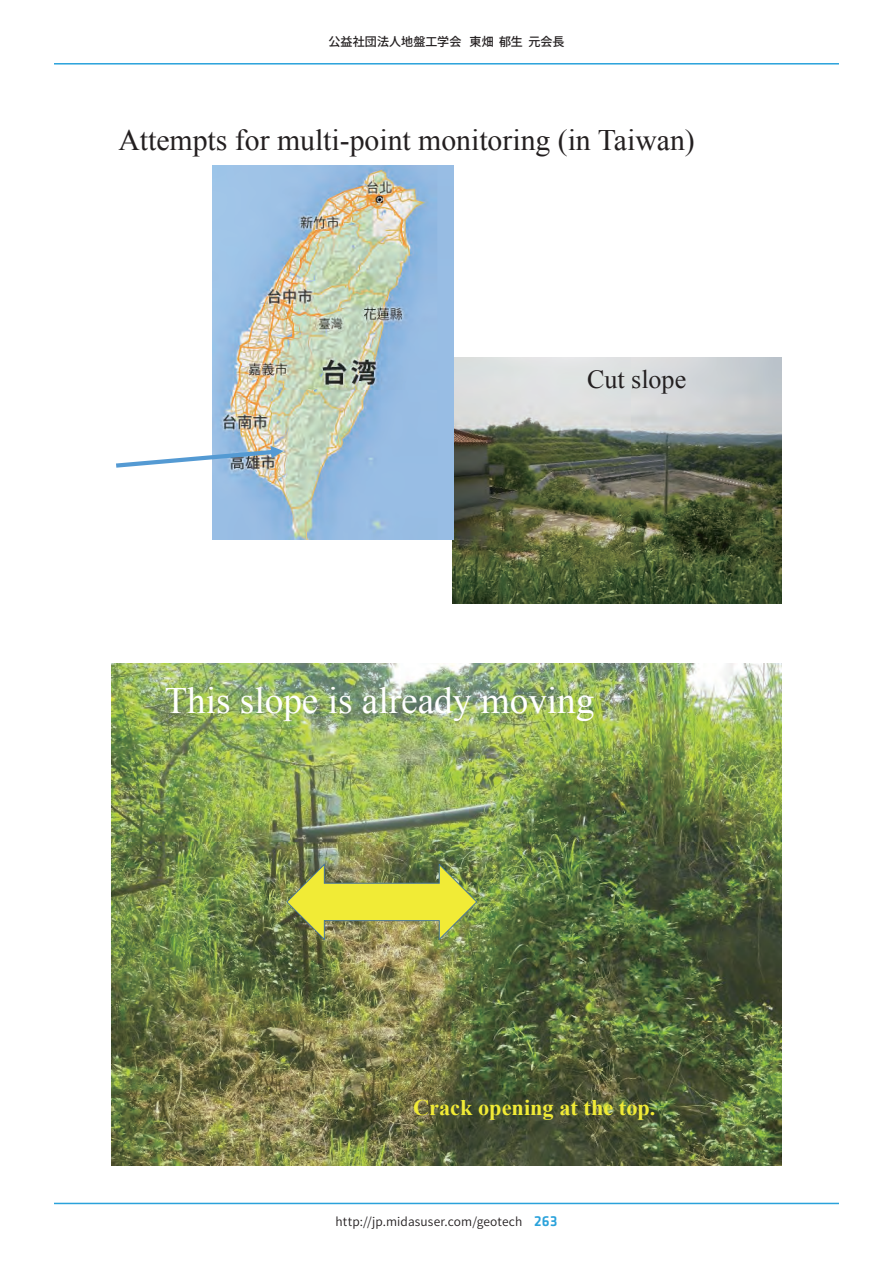
<style>
.page{position:relative;width:893px;height:1263px;background:#fff}
.page>*{position:absolute;margin:0;border:0;box-sizing:border-box;transform-origin:0 0}
.t1{font:37.2px "Times New Roman";color:#fff}
.t2{font:29.7px "Times New Roman";color:#231f20}
.t3{font:26.1px "Times New Roman";color:#231f20}
.t4{font:700 22.35px "Times New Roman";color:#f1eb36}
.t5{font:12px "Source Han Sans JP";letter-spacing:.01em;color:#231f20}
.t6{font:500 12px "Koz Go Pro";letter-spacing:.01em;color:#231f20}
.s1{font-family:"Klavika";font-weight:500;font-size:15px;color:#2aa2db}
</style>
<div class="page">
<hr style="left:54px;top:63px;width:785px;height:2px;background:#2aa2db">
<hr style="left:54px;top:1203px;width:785px;height:1px;background:#2aa2db">
<img style="left:452px;top:357px;width:329px;height:247px">
<img style="left:213px;top:165px;width:240px;height:374px">
<img style="left:116px;top:446px;width:168px;height:22px">
<img style="left:112px;top:663px;width:669px;height:502px">
<img style="left:286px;top:863px;width:191px;height:77px">
<p class="t6" style="left:328px;top:34px;width:238px">公益社団法人地盤工学会 東畑 郁生 元会長</p>
<p class="t2" style="left:118px;top:120px;width:578px">Attempts for multi-point monitoring (in Taiwan)</p>
<p class="t3" style="left:587px;top:362px;width:101px">Cut slope</p>
<p class="t1" style="left:164px;top:675px;width:432px">This slope is already moving</p>
<p class="t4" style="left:413px;top:1092px;width:244px">Crack opening at the top.</p>
<p class="t5" style="left:336px;top:1214px;width:223px">http://jp.midasuser.com/geotech　<span class="s1">263</span></p>
</div>
